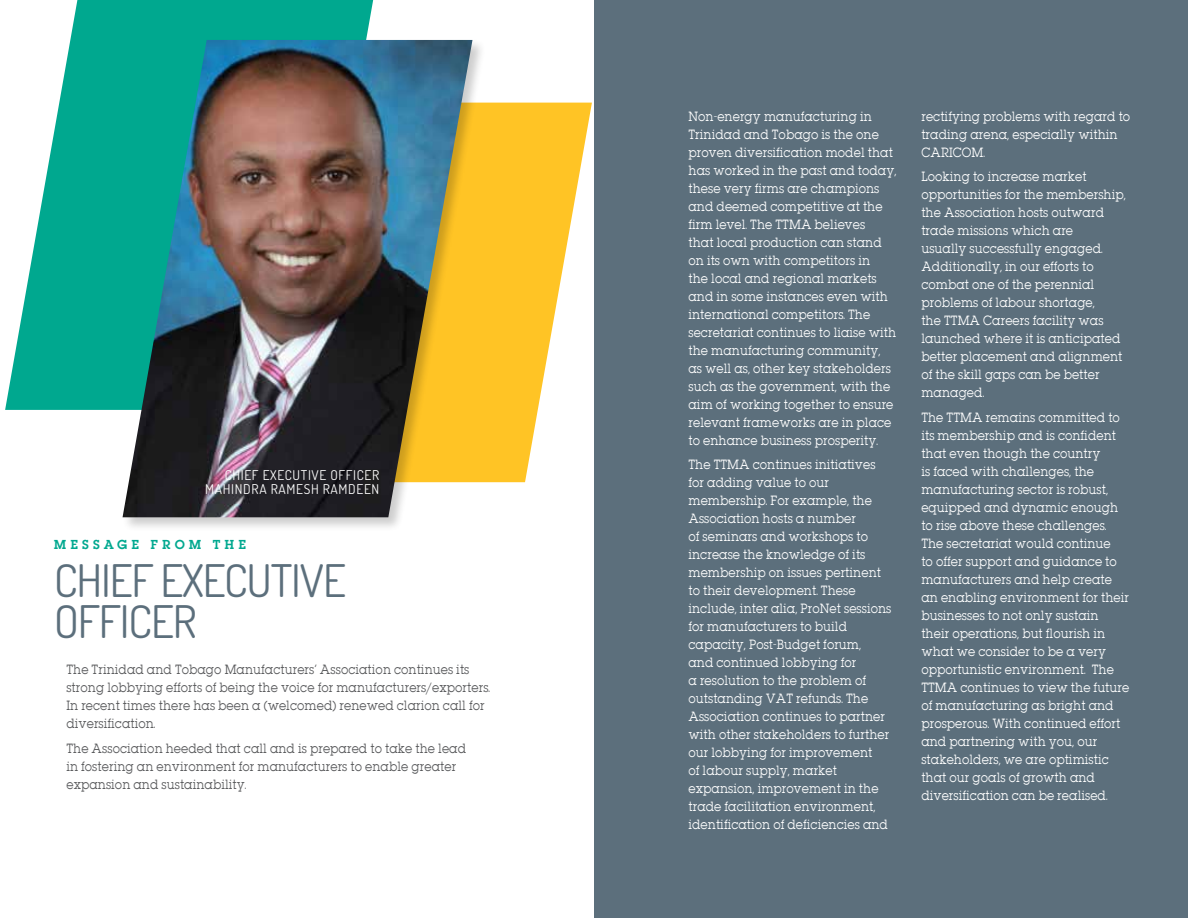
<style>
.page{position:relative;width:1188px;height:918px;background:#fff}
.page>*{position:absolute;margin:0;border:0;box-sizing:border-box;transform-origin:0 0}
.t1{font:45px/40.5px "Dosis";letter-spacing:-.025em;color:#5c6f7c}
.t2{font:13.5px/13.5px "Dosis";letter-spacing:.05em;color:#fff;text-align:right}
.t3{font:600 13.5px "Lubalin Gra Itc T";letter-spacing:.3em;color:#00a88f}
.t4{font:12px/18px "Lubalin";letter-spacing:.01em;color:#fff;scale:.91 1}
.t5{font:12px/18px "Lubalin";letter-spacing:.01em;color:#58595b;scale:.91 1}
</style>
<div class="page">
<div style="left:594px;top:0;width:594px;height:918px;background:#5c6f7c"></div>
<svg style="left:5px;top:0;width:368px;height:410px;fill:#00a88f"></svg>
<svg style="left:487px;top:103px;width:105px;height:379px;fill:#ffc425"></svg>
<div style="left:122px;top:38px;width:365px;height:495px;background:#000;opacity:.2"></div>
<img style="left:123px;top:40px;width:349px;height:477px">
<p class="t2" style="left:205px;top:468px;width:176px">CHIEF EXECUTIVE OFFICER<br>MAHINDRA RAMESH RAMDEEN</p>
<p class="t3" style="left:54px;top:537px;width:194px">MESSAGE FROM THE</p>
<h1 class="t1" style="left:54px;top:559px;width:293px">CHIEF EXECUTIVE<br>OFFICER</h1>
<p class="t5" style="left:66px;top:661px;width:467px">The Trinidad and Tobago Manufacturers’ Association continues its strong lobbying efforts of being the voice for manufacturers/exporters.<br>In recent times there has been a (welcomed) renewed clarion call for diversification.</p>
<p class="t5" style="left:66px;top:739px;width:441px">The Association heeded that call and is prepared to take the lead in fostering an environment for manufacturers to enable greater expansion and sustainability.</p>
<p class="t4" style="left:688px;top:107px;width:230px">Non-energy manufacturing in<br>Trinidad and Tobago is the one proven diversification model that has worked in the past and today, these very firms are champions and deemed competitive at the firm level. The TTMA believes<br>that local production can stand on its own with competitors in<br>the local and regional markets and in some instances even with international competitors. The secretariat continues to liaise with the manufacturing community, as well as, other key stakeholders such as the government, with the aim of working together to ensure relevant frameworks are in place to enhance business prosperity.</p>
<p class="t4" style="left:688px;top:456px;width:224px">The TTMA continues initiatives for adding value to our membership. For example, the<br>Association hosts a number<br>of seminars and workshops to increase the knowledge of its membership on issues pertinent to their development. These include, inter alia, ProNet sessions for manufacturers to build capacity, Post-Budget forum,<br>and continued lobbying for<br>a resolution to the problem of outstanding VAT refunds. The<br>Association continues to partner with other stakeholders to further our lobbying for improvement<br>of labour supply, market expansion, improvement in the trade facilitation environment, identification of deficiencies and</p>
<p class="t4" style="left:921px;top:107px;width:231px">rectifying problems with regard to trading arena, especially within<br>CARICOM.</p>
<p class="t4" style="left:921px;top:168px;width:226px">Looking to increase market opportunities for the membership, the Association hosts outward trade missions which are<br>usually successfully engaged.<br>Additionally, in our efforts to combat one of the perennial problems of labour shortage,<br>the TTMA Careers facility was launched where it is anticipated better placement and alignment of the skill gaps can be better managed.</p>
<p class="t4" style="left:921px;top:409px;width:230px">The TTMA remains committed to its membership and is confident that even though the country<br>is faced with challenges, the manufacturing sector is robust, equipped and dynamic enough to rise above these challenges.<br>The secretariat would continue<br>to offer support and guidance to manufacturers and help create an enabling environment for their businesses to not only sustain their operations, but flourish in what we consider to be a very opportunistic environment. The<br>TTMA continues to view the future of manufacturing as bright and prosperous. With continued effort and partnering with you, our stakeholders, we are optimistic that our goals of growth and diversification can be realised.</p>
</div>
